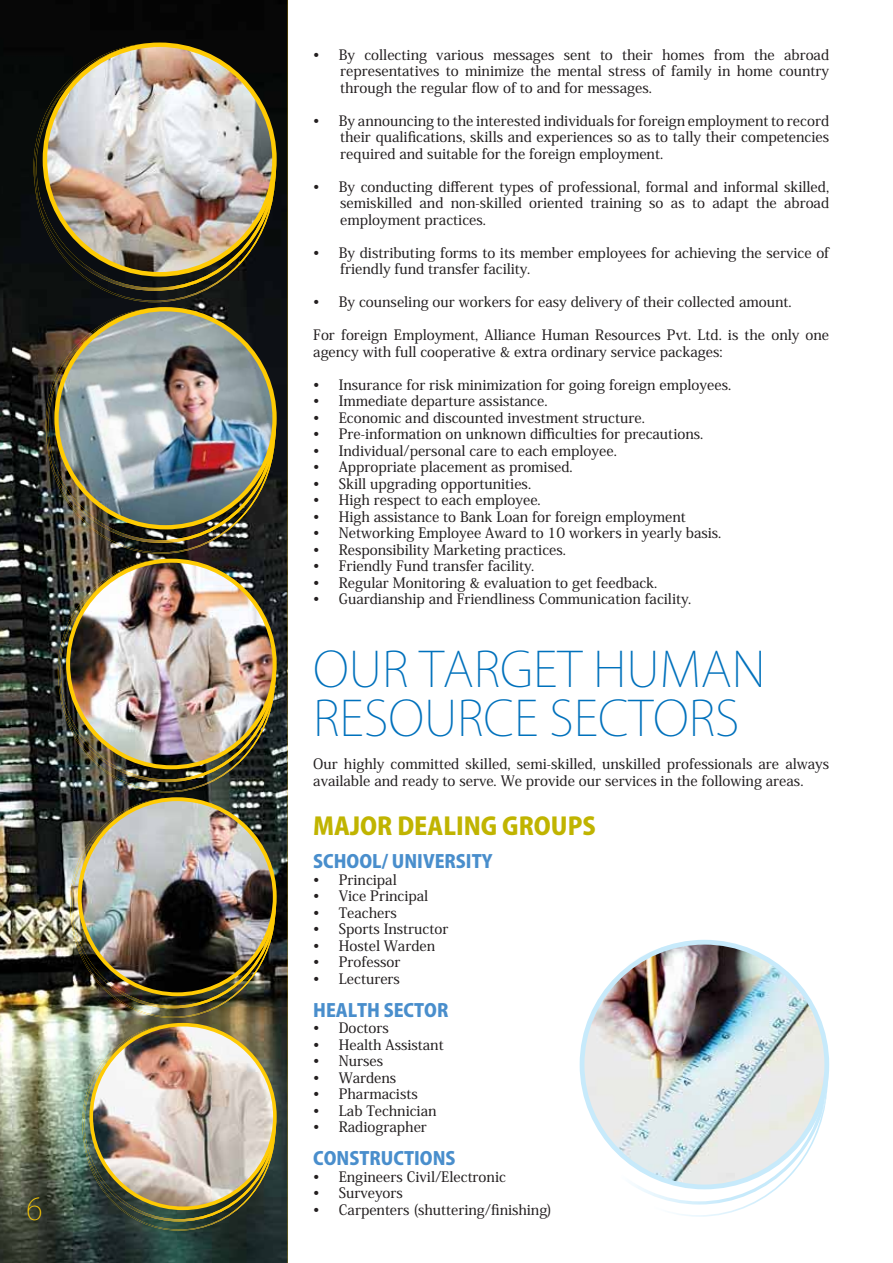
<style>
.page{position:relative;width:893px;height:1263px;background:#fff}
.page>*{position:absolute;margin:0;border:0;box-sizing:border-box;transform-origin:0 0}
.t1{font:48px/49.5px "Koz Go Pro Extra Light 90 msp RKSJ H";color:#0071bc}
.t2{font:30px "Koz Go Pro Extra Light 90 msp RKSJ H";color:#ffcb04}
.t3{font:24px "Koz Go Pro Heavy 90 msp RKSJ H";color:#c0b400}
.t4{font:18px "Koz Go Pro Heavy 90 msp RKSJ H";color:#498ecc}
.t5{font:14.25px/16.5px "Koz Min Pro Medium 90 msp RKSJ H";color:#231f20;text-align:justify}
</style>
<div class="page">
<img style="left:0;top:0;width:288px;height:1263px">
<img style="left:35px;top:291px;width:240px;height:11px">
<img style="left:34px;top:43px;width:242px;height:248px">
<img style="left:34px;top:44px;width:9px;height:163px">
<img style="left:43px;top:43px;width:234px;height:234px">
<img style="left:83px;top:1221px;width:192px;height:10px">
<img style="left:82px;top:1023px;width:194px;height:198px">
<img style="left:83px;top:1024px;width:6px;height:131px">
<img style="left:89px;top:1023px;width:188px;height:187px">
<img style="left:47px;top:543px;width:228px;height:11px">
<img style="left:46px;top:464px;width:230px;height:79px">
<img style="left:46px;top:308px;width:8px;height:156px">
<img style="left:54px;top:307px;width:223px;height:222px">
<img style="left:59px;top:782px;width:216px;height:10px">
<img style="left:58px;top:559px;width:218px;height:223px">
<img style="left:59px;top:560px;width:7px;height:147px">
<img style="left:66px;top:559px;width:211px;height:210px">
<img style="left:71px;top:1008px;width:204px;height:10px">
<img style="left:70px;top:798px;width:206px;height:210px">
<img style="left:71px;top:798px;width:7px;height:139px">
<img style="left:78px;top:797px;width:199px;height:199px">
<svg style="left:640px;top:1189px;width:136px;height:15px"></svg>
<img style="left:580px;top:940px;width:249px;height:249px">
<h2 class="t2" style="left:26px;top:1198px;width:18px">6</h2>
<p class="t5" style="left:340px;top:48px;width:490px;text-indent:-27px">• By collecting various messages sent to their homes from the abroad representatives to minimize the mental stress of family in home country through the regular flow of to and for messages.</p>
<p class="t5" style="left:340px;top:114px;width:490px;text-indent:-27px">• By announcing to the interested individuals for foreign employment to record their qualifications, skills and experiences so as to tally their competencies required and suitable for the foreign employment.</p>
<p class="t5" style="left:340px;top:180px;width:490px;text-indent:-27px">• By conducting different types of professional, formal and informal skilled, semiskilled and non-skilled oriented training so as to adapt the abroad employment practices.</p>
<p class="t5" style="left:340px;top:246px;width:490px;text-indent:-27px">• By distributing forms to its member employees for achieving the service of friendly fund transfer facility.</p>
<p class="t5" style="left:313px;top:295px;width:480px">• By counseling our workers for easy delivery of their collected amount.</p>
<p class="t5" style="left:313px;top:328px;width:517px">For foreign Employment, Alliance Human Resources Pvt. Ltd. is the only one agency with full cooperative &amp; extra ordinary service packages:</p>
<p class="t5" style="left:313px;top:378px;width:419px">• Insurance for risk minimization for going foreign employees.</p>
<p class="t5" style="left:313px;top:394px;width:236px">• Immediate departure assistance.</p>
<p class="t5" style="left:313px;top:411px;width:333px">• Economic and discounted investment structure.</p>
<p class="t5" style="left:313px;top:427px;width:392px">• Pre-information on unknown difficulties for precautions.</p>
<p class="t5" style="left:313px;top:444px;width:305px">• Individual/personal care to each employee.</p>
<p class="t5" style="left:313px;top:460px;width:261px">• Appropriate placement as promised.</p>
<p class="t5" style="left:313px;top:477px;width:219px">• Skill upgrading opportunities.</p>
<p class="t5" style="left:313px;top:493px;width:229px">• High respect to each employee.</p>
<p class="t5" style="left:313px;top:510px;width:374px">• High assistance to Bank Loan for foreign employment</p>
<p class="t5" style="left:313px;top:526px;width:410px">• Networking Employee Award to 10 workers in yearly basis.</p>
<p class="t5" style="left:313px;top:543px;width:254px">• Responsibility Marketing practices.</p>
<p class="t5" style="left:313px;top:559px;width:223px">• Friendly Fund transfer facility.</p>
<p class="t5" style="left:313px;top:576px;width:346px">• Regular Monitoring &amp; evaluation to get feedback.</p>
<p class="t5" style="left:313px;top:592px;width:380px">• Guardianship and Friendliness Communication facility.</p>
<h1 class="t1" style="left:313px;top:650px;width:454px">OUR TARGET HUMAN<br>RESOURCE SECTORS</h1>
<p class="t5" style="left:313px;top:757px;width:517px">Our highly committed skilled, semi-skilled, unskilled professionals are always available and ready to serve. We provide our services in the following areas.</p>
<h3 class="t3" style="left:313px;top:817px;width:284px">MAJOR DEALING GROUPS</h3>
<p class="t4" style="left:313px;top:855px;width:181px">SCHOOL/ UNIVERSITY</p>
<p class="t5" style="left:313px;top:873px;width:85px">• Principal</p>
<p class="t5" style="left:313px;top:889px;width:116px">• Vice Principal</p>
<p class="t5" style="left:313px;top:906px;width:85px">• Teachers</p>
<p class="t5" style="left:313px;top:922px;width:137px">• Sports Instructor</p>
<p class="t5" style="left:313px;top:939px;width:123px">• Hostel Warden</p>
<p class="t5" style="left:313px;top:955px;width:89px">• Professor</p>
<p class="t5" style="left:313px;top:972px;width:88px">• Lecturers</p>
<p class="t4" style="left:313px;top:1003px;width:137px">HEALTH SECTOR</p>
<p class="t5" style="left:313px;top:1021px;width:77px">• Doctors</p>
<p class="t5" style="left:313px;top:1038px;width:132px">• Health Assistant</p>
<p class="t5" style="left:313px;top:1054px;width:72px">• Nurses</p>
<p class="t5" style="left:313px;top:1071px;width:85px">• Wardens</p>
<p class="t5" style="left:313px;top:1087px;width:106px">• Pharmacists</p>
<p class="t5" style="left:313px;top:1104px;width:125px">• Lab Technician</p>
<p class="t5" style="left:313px;top:1120px;width:115px">• Radiographer</p>
<p class="t4" style="left:313px;top:1152px;width:144px">CONSTRUCTIONS</p>
<p class="t5" style="left:313px;top:1170px;width:194px">• Engineers Civil/Electronic</p>
<p class="t5" style="left:313px;top:1186px;width:91px">• Surveyors</p>
<p class="t5" style="left:313px;top:1203px;width:240px">• Carpenters (shuttering/finishing)</p>
</div>
